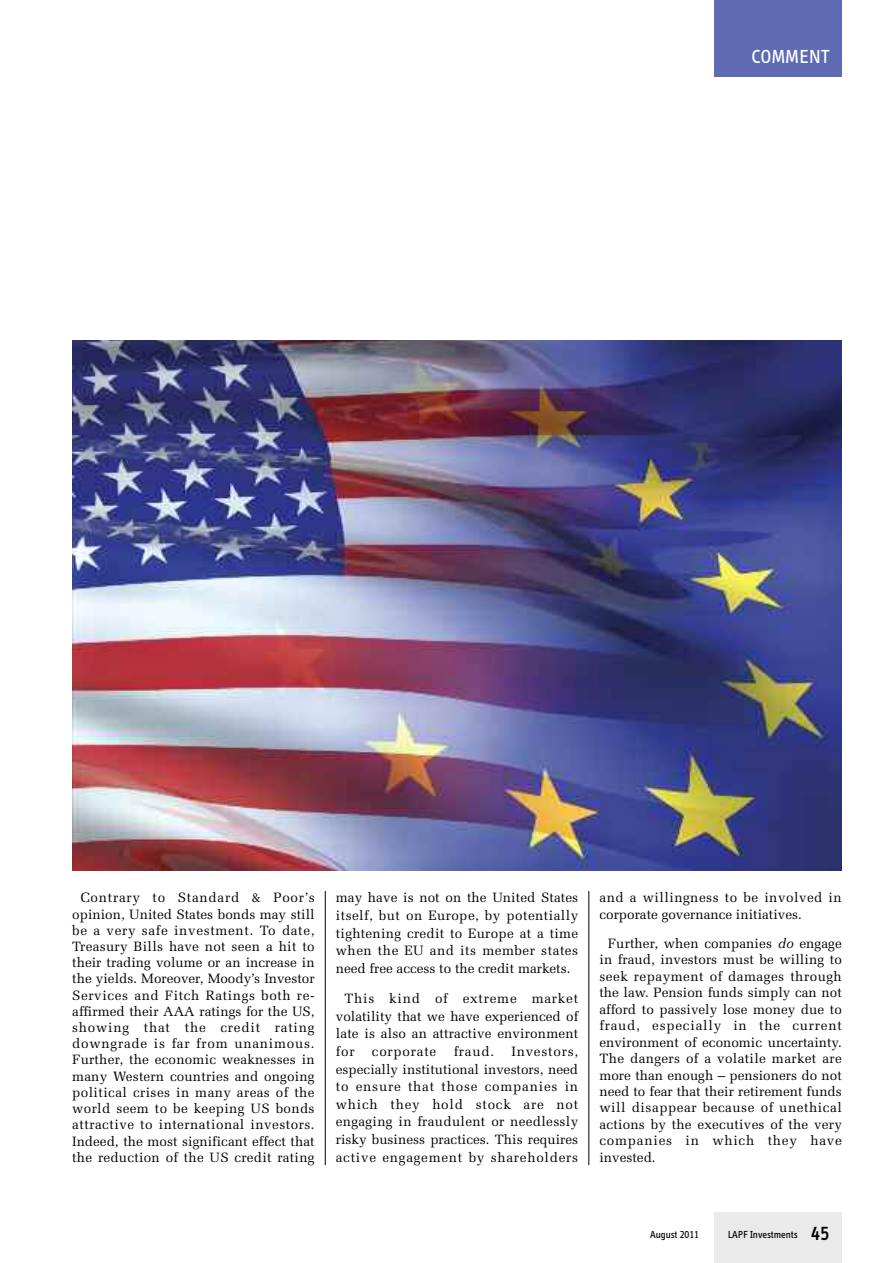
<style>
.page{position:relative;width:893px;height:1263px;background:#fff}
.page>*{position:absolute;margin:0;border:0;box-sizing:border-box;transform-origin:0 0}
.t1{font:19.5px "Info";color:#fff}
.t2{font:13.5px/16.2px "Melior LT Std";letter-spacing:.015em;color:#000;text-align:justify}
.t3{font:13.5px "Melior LT Std";letter-spacing:.055em;color:#000}
.t4{font:10.5px "Info";color:#000}
.s1{font-family:"Melior";font-style:italic}
.s2{font-weight:500;font-size:19.5px}
</style>
<div class="page">
<div style="left:714px;top:1212px;width:128px;height:51px;background:#eaeaea"></div>
<div style="left:714px;top:0;width:128px;height:77px;background:#5e6ab1"></div>
<hr style="left:325px;top:340px;width:1px;height:825px;background:#000">
<hr style="left:589px;top:340px;width:1px;height:825px;background:#000">
<img style="left:72px;top:340px;width:770px;height:530px">
<h1 class="t1" style="left:751px;top:50px;width:79px">COMMENT</h1>
<p class="t2" style="left:72px;top:889px;width:244px;text-indent:9px">Contrary to Standard &amp; Poor’s opinion, United States bonds may still be a very safe investment. To date, Treasury Bills have not seen a hit to their trading volume or an increase in the yields. Moreover, Moody’s Investor Services and Fitch Ratings both re&shy;affirmed their AAA ratings for the US, showing that the credit rating downgrade is far from unanimous.<br>Further, the economic weaknesses in many Western countries and ongoing political crises in many areas of the world seem to be keeping US bonds attractive to international investors.<br>Indeed, the most significant effect that the reduction of the US credit rating</p>
<p class="t2" style="left:336px;top:889px;width:244px;line-height:17.5px">may have is not on the United States itself, but on Europe, by potentially tightening credit to Europe at a time when the EU and its member states need free access to the credit markets.</p>
<p class="t2" style="left:336px;top:990px;width:244px;line-height:17.5px;text-indent:9px">This kind of extreme market volatility that we have experienced of late is also an attractive environment for</p>
<p class="t3" style="left:372px;top:1043px;width:66px">corporate</p>
<p class="t2" style="left:454px;top:1043px;width:42px">fraud.</p>
<p class="t2" style="left:336px;top:1042px;width:244px;line-height:17.5px;text-indent:176px">Investors, especially institutional investors, need to ensure that those companies in which they hold stock are not engaging in fraudulent or needlessly risky business practices. This requires active engagement by shareholders</p>
<p class="t2" style="left:599px;top:889px;width:244px">and a willingness to be involved in corporate governance initiatives.</p>
<p class="t2" style="left:599px;top:935px;width:244px;text-indent:9px">Further, when companies <span class="s1">do</span> engage in fraud, investors must be willing to seek repayment of damages through the law. Pension funds simply can not afford to passively lose money due to fraud, especially in the current environment of economic uncertainty.<br>The dangers of a volatile market are more than enough – pensioners do not need to fear that their retirement funds will disappear because of unethical actions by the executives of the very companies in which they have invested.</p>
<p class="t4" style="left:650px;top:1231px;width:50px">August 2011</p>
<p class="t4" style="left:728px;top:1231px;width:103px">LAPF Investments <span class="s2">45</span></p>
</div>
